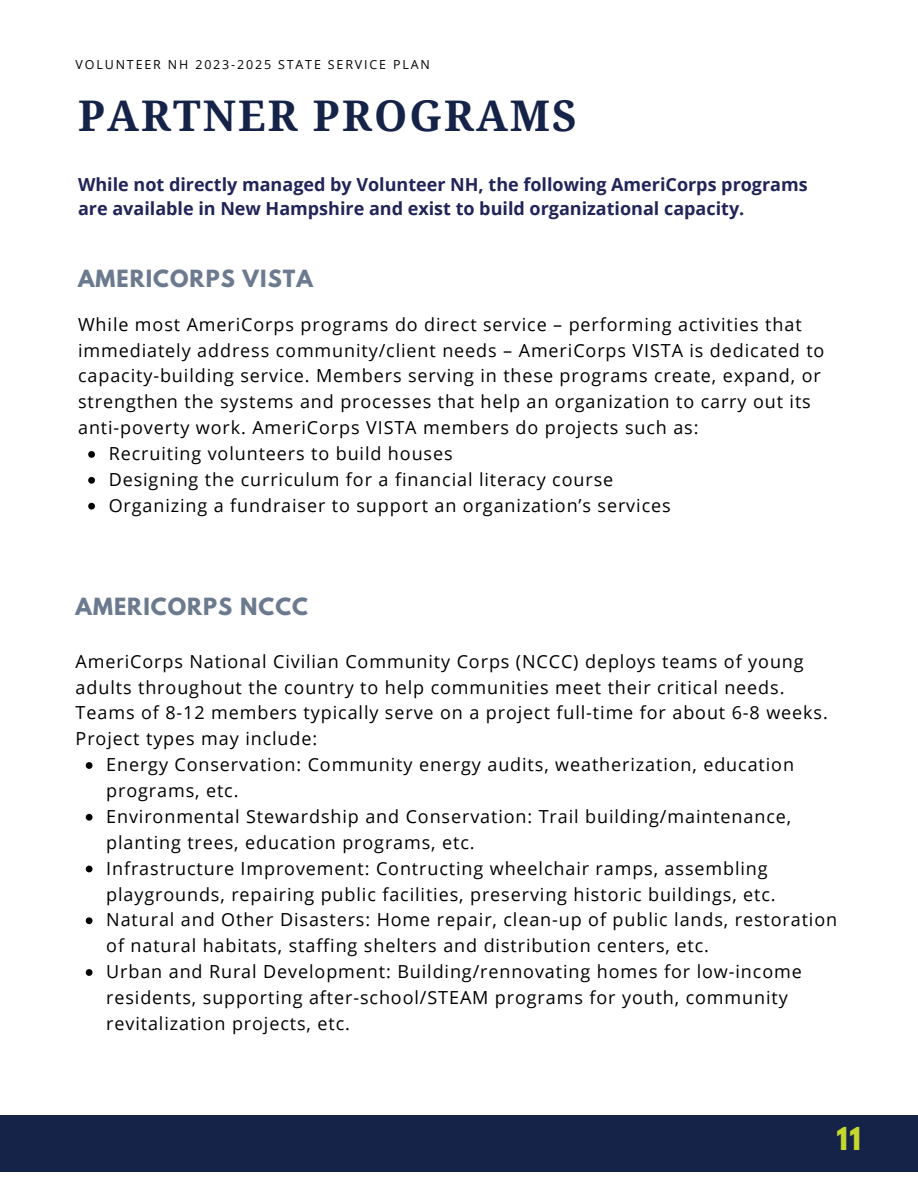
<style>
.page{position:relative;width:918px;height:1188px;background:#fff}
.page>*{position:absolute;margin:0;border:0;box-sizing:border-box;transform-origin:0 0}
.t1{font:700 42.3px "Noto Serif";letter-spacing:.05em;color:#152348}
.t2{font:700 28.05px "League Spartan";color:#c4d82e}
.t3{font:700 21px "League Spartan";letter-spacing:.05em;color:#6b7a8f}
.t4{font:18px/25.8px "Open Sans";letter-spacing:.05em;color:#000}
.t5{font:700 18px/24.8px "Open Sans";color:#202458}
.t6{font:12.45px "Open Sans";letter-spacing:.15em;color:#000}
</style>
<div class="page">
<svg style="left:88px;top:451px;width:7px;height:7px"></svg>
<svg style="left:88px;top:477px;width:7px;height:7px"></svg>
<svg style="left:88px;top:503px;width:7px;height:7px"></svg>
<div style="left:0;top:1115px;width:918px;height:56px;background:#152348"></div>
<svg style="left:86px;top:762px;width:7px;height:7px"></svg>
<svg style="left:86px;top:814px;width:7px;height:7px"></svg>
<svg style="left:86px;top:866px;width:7px;height:6px"></svg>
<svg style="left:86px;top:917px;width:7px;height:7px"></svg>
<svg style="left:86px;top:969px;width:7px;height:7px"></svg>
<p class="t6" style="left:76px;top:56px;width:356px">VOLUNTEER NH 2023-2025 STATE SERVICE PLAN</p>
<h1 class="t1" style="left:78px;top:86px;width:500px">PARTNER PROGRAMS</h1>
<p class="t5" style="left:78px;top:171px;width:731px">While not directly managed by Volunteer NH, the following AmeriCorps programs are available in New Hampshire and exist to build organizational capacity.</p>
<p class="t3" style="left:78px;top:268px;width:236px">AMERICORPS VISTA</p>
<p class="t4" style="left:78px;top:311px;width:748px">While most AmeriCorps programs do direct service – performing activities that immediately address community/client needs – AmeriCorps VISTA is dedicated to capacity-building service. Members serving in these programs create, expand, or strengthen the systems and processes that help an organization to carry out its anti-poverty work. AmeriCorps VISTA members do projects such as:</p>
<p class="t4" style="left:109px;top:440px;width:564px">Recruiting volunteers to build houses<br>Designing the curriculum for a financial literacy course<br>Organizing a fundraiser to support an organization’s services</p>
<p class="t3" style="left:76px;top:596px;width:234px">AMERICORPS NCCC</p>
<p class="t4" style="left:76px;top:648px;width:754px">AmeriCorps National Civilian Community Corps (NCCC) deploys teams of young adults throughout the country to help communities meet their critical needs.<br>Teams of 8-12 members typically serve on a project full-time for about 6-8 weeks.<br>Project types may include:</p>
<p class="t4" style="left:106px;top:751px;width:732px">Energy Conservation: Community energy audits, weatherization, education programs, etc.<br>Environmental Stewardship and Conservation: Trail building/maintenance, planting trees, education programs, etc.<br>Infrastructure Improvement: Contructing wheelchair ramps, assembling playgrounds, repairing public facilities, preserving historic buildings, etc.<br>Natural and Other Disasters: Home repair, clean-up of public lands, restoration of natural habitats, staffing shelters and distribution centers, etc.<br>Urban and Rural Development: Building/rennovating homes for low-income residents, supporting after-school/STEAM programs for youth, community revitalization projects, etc.</p>
<h2 class="t2" style="left:836px;top:1125px;width:26px">11</h2>
</div>
